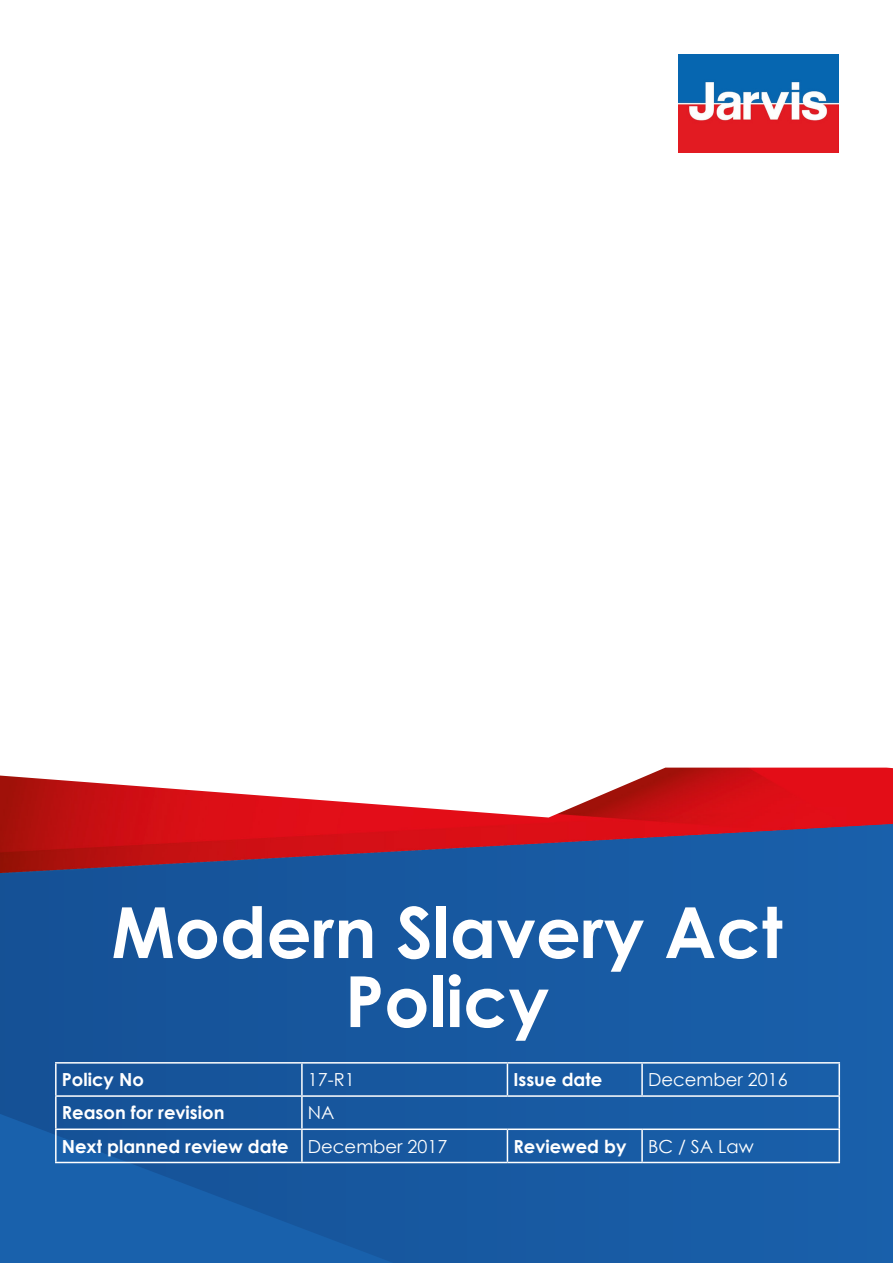
<style>
.page{position:relative;width:893px;height:1263px;background:#fff}
.page>*{position:absolute;margin:0;border:0;box-sizing:border-box;transform-origin:0 0}
.t1{font:700 70.5px/69px "Century Gothic";color:#fff;text-align:center}
.t2{font:700 18px/33.2px "Century Gothic";color:#fff}
.t3{font:18px "Century Gothic";color:#fff}
.s1{font-weight:400}
</style>
<div class="page">
<img style="left:679px;top:54px;width:160px;height:98px">
<img style="left:0;top:768px;width:893px;height:56px">
<svg style="left:0;top:824px;width:893px;height:439px;background:#245498"></svg>
<svg style="left:0;top:1114px;width:393px;height:149px;background:#185ba4"></svg>
<hr style="left:55px;top:1062px;width:247px;height:1px;background:#fff">
<hr style="left:55px;top:1063px;width:2px;height:32px;background:#fff">
<hr style="left:302px;top:1062px;width:205px;height:1px;background:#fff">
<hr style="left:301px;top:1063px;width:2px;height:32px;background:#fff">
<hr style="left:507px;top:1062px;width:135px;height:1px;background:#fff">
<hr style="left:507px;top:1063px;width:1px;height:32px;background:#fff">
<hr style="left:642px;top:1062px;width:198px;height:1px;background:#fff">
<hr style="left:641px;top:1063px;width:2px;height:32px;background:#fff">
<hr style="left:838px;top:1063px;width:2px;height:32px;background:#fff">
<hr style="left:55px;top:1095px;width:247px;height:2px;background:#fff">
<hr style="left:55px;top:1097px;width:2px;height:31px;background:#fff">
<hr style="left:302px;top:1095px;width:205px;height:2px;background:#fff">
<hr style="left:301px;top:1097px;width:2px;height:31px;background:#fff">
<hr style="left:507px;top:1095px;width:135px;height:2px;background:#fff">
<hr style="left:642px;top:1095px;width:198px;height:2px;background:#fff">
<hr style="left:838px;top:1097px;width:2px;height:31px;background:#fff">
<hr style="left:55px;top:1128px;width:247px;height:2px;background:#fff">
<hr style="left:55px;top:1130px;width:2px;height:32px;background:#fff">
<hr style="left:302px;top:1128px;width:205px;height:2px;background:#fff">
<hr style="left:301px;top:1130px;width:2px;height:32px;background:#fff">
<hr style="left:507px;top:1128px;width:135px;height:2px;background:#fff">
<hr style="left:507px;top:1130px;width:1px;height:32px;background:#fff">
<hr style="left:642px;top:1128px;width:198px;height:2px;background:#fff">
<hr style="left:641px;top:1130px;width:2px;height:32px;background:#fff">
<hr style="left:838px;top:1130px;width:2px;height:32px;background:#fff">
<hr style="left:55px;top:1162px;width:247px;height:1px;background:#fff">
<hr style="left:302px;top:1162px;width:205px;height:1px;background:#fff">
<hr style="left:507px;top:1162px;width:135px;height:1px;background:#fff">
<hr style="left:642px;top:1162px;width:198px;height:1px;background:#fff">
<h1 class="t1" style="left:111px;top:895px;width:673px">Modern Slavery Act<br>Policy</h1>
<p class="t2" style="left:62px;top:1062px;width:84px">Policy No</p>
<p class="t3" style="left:308px;top:1067px;width:48px">17-R1</p>
<p class="t2" style="left:513px;top:1062px;width:90px">Issue date</p>
<p class="t3" style="left:648px;top:1067px;width:141px">December 2016</p>
<p class="t2" style="left:62px;top:1095px;width:164px">Reason for revision</p>
<h1 class="t1" style="left:268px;top:964px;width:358px">H&amp;S Policy</h1>
<p class="t2" style="left:62px;top:1095px;width:387px;text-indent:246px"><span class="s1">NA<br></span>Next planned review date <span class="s1">December 2017</span></p>
<p class="t2" style="left:513px;top:1129px;width:242px">Reviewed by <span class="s1">BC / SA Law</span></p>
</div>
